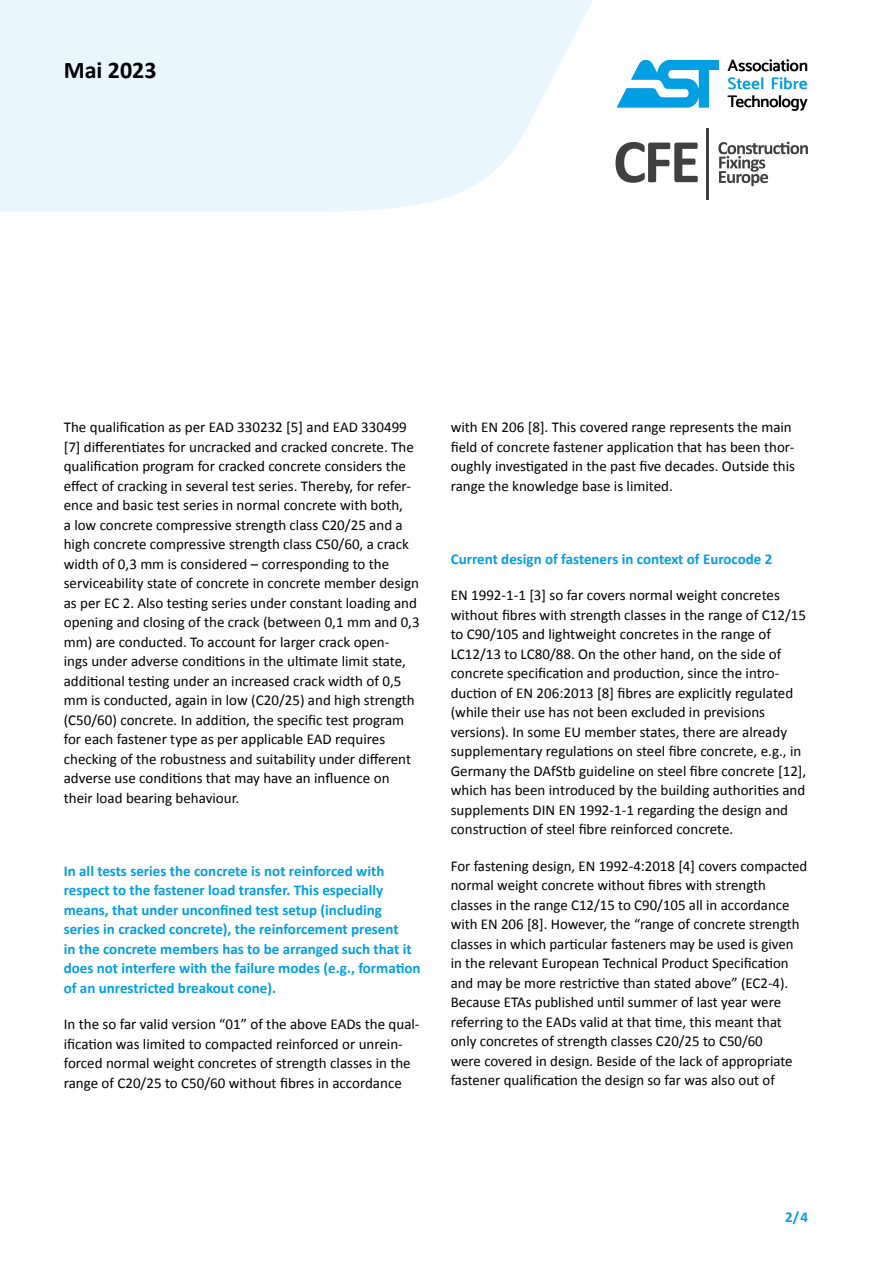
<style>
.page{position:relative;width:893px;height:1263px;background:#fff}
.page>*{position:absolute;margin:0;border:0;box-sizing:border-box;transform-origin:0 0}
.t1{font:700 24px "Calibri";color:#000}
.t2{font:500 16.5px "Catamaran";letter-spacing:-.005em;color:#000}
.t3{font:500 16.5px "Catamaran";letter-spacing:.03em;color:#009fe3}
.t4{font:15px/19.5px "Calibri";color:#000}
.t5{font:700 15px/19.5px "Calibri";color:#009fe3}
</style>
<div class="page">
<svg style="left:0;top:0;width:651px;height:212px"></svg>
<svg style="left:617px;top:60px;width:102px;height:47px"></svg>
<svg style="left:615px;top:142px;width:83px;height:41px"></svg>
<svg style="left:718px;top:142px;width:90px;height:44px"></svg>
<hr style="left:706px;top:128px;width:3px;height:71px;background:#404040">
<h1 class="t1" style="left:64px;top:53px;width:94px">Mai 2023</h1>
<p class="t2" style="left:728px;top:56px;width:82px">Association</p>
<p class="t3" style="left:728px;top:74px;width:81px">Steel Fibre</p>
<p class="t2" style="left:728px;top:92px;width:81px">Technology</p>
<p class="t4" style="left:64px;top:417px;width:357px">The qualification as per EAD 330232 [5] and EAD 330499 [7] differentiates for uncracked and cracked concrete. The qualification program for cracked concrete considers the effect of cracking in several test series. Thereby, for refer&shy;ence and basic test series in normal concrete with both,<br>a low concrete compressive strength class C20/25 and a high concrete compressive strength class C50/60, a crack width of 0,3 mm is considered – corresponding to the serviceability state of concrete in concrete member design as per EC 2. Also testing series under constant loading and opening and closing of the crack (between 0,1 mm and 0,3 mm) are conducted. To account for larger crack open-<br>ings under adverse conditions in the ultimate limit state, additional testing under an increased crack width of 0,5 mm is conducted, again in low (C20/25) and high strength (C50/60) concrete. In addition, the specific test program for each fastener type as per applicable EAD requires checking of the robustness and suitability under different adverse use conditions that may have an influence on their load bearing behaviour.</p>
<p class="t5" style="left:64px;top:860px;width:358px">In all tests series the concrete is not reinforced with respect to the fastener load transfer. This especially means, that under unconfined test setup (including series in cracked concrete), the reinforcement present<br>in the concrete members has to be arranged such that it does not interfere with the failure modes (e.g., formation of an unrestricted breakout cone).</p>
<p class="t4" style="left:64px;top:1014px;width:357px">In the so far valid version “01” of the above EADs the qual&shy;ification was limited to compacted reinforced or unrein&shy;forced normal weight concretes of strength classes in the range of C20/25 to C50/60 without fibres in accordance</p>
<p class="t4" style="left:451px;top:417px;width:346px">with EN 206 [8]. This covered range represents the main field of concrete fastener application that has been thor&shy;oughly investigated in the past five decades. Outside this range the knowledge base is limited.</p>
<p class="t5" style="left:451px;top:548px;width:323px">Current design of fasteners in context of Eurocode 2</p>
<p class="t4" style="left:451px;top:585px;width:357px">EN 1992-1-1 [3] so far covers normal weight concretes without fibres with strength classes in the range of C12/15 to C90/105 and lightweight concretes in the range of LC12/13 to LC80/88. On the other hand, on the side of concrete specification and production, since the intro&shy;duction of EN 206:2013 [8] fibres are explicitly regulated (while their use has not been excluded in previsions versions). In some EU member states, there are already supplementary regulations on steel fibre concrete, e.g., in Germany the DAfStb guideline on steel fibre concrete [12], which has been introduced by the building authorities and supplements DIN EN 1992-1-1 regarding the design and construction of steel fibre reinforced concrete.</p>
<p class="t4" style="left:451px;top:856px;width:358px">For fastening design, EN 1992-4:2018 [4] covers compacted normal weight concrete without fibres with strength classes in the range C12/15 to C90/105 all in accordance with EN 206 [8]. However, the “range of concrete strength classes in which particular fasteners may be used is given in the relevant European Technical Product Specification and may be more restrictive than stated above” (EC2-4).<br>Because ETAs published until summer of last year were referring to the EADs valid at that time, this meant that only concretes of strength classes C20/25 to C50/60<br>were covered in design. Beside of the lack of appropriate fastener qualification the design so far was also out of</p>
<p class="t5" style="left:785px;top:1207px;width:24px">2/4</p>
</div>
